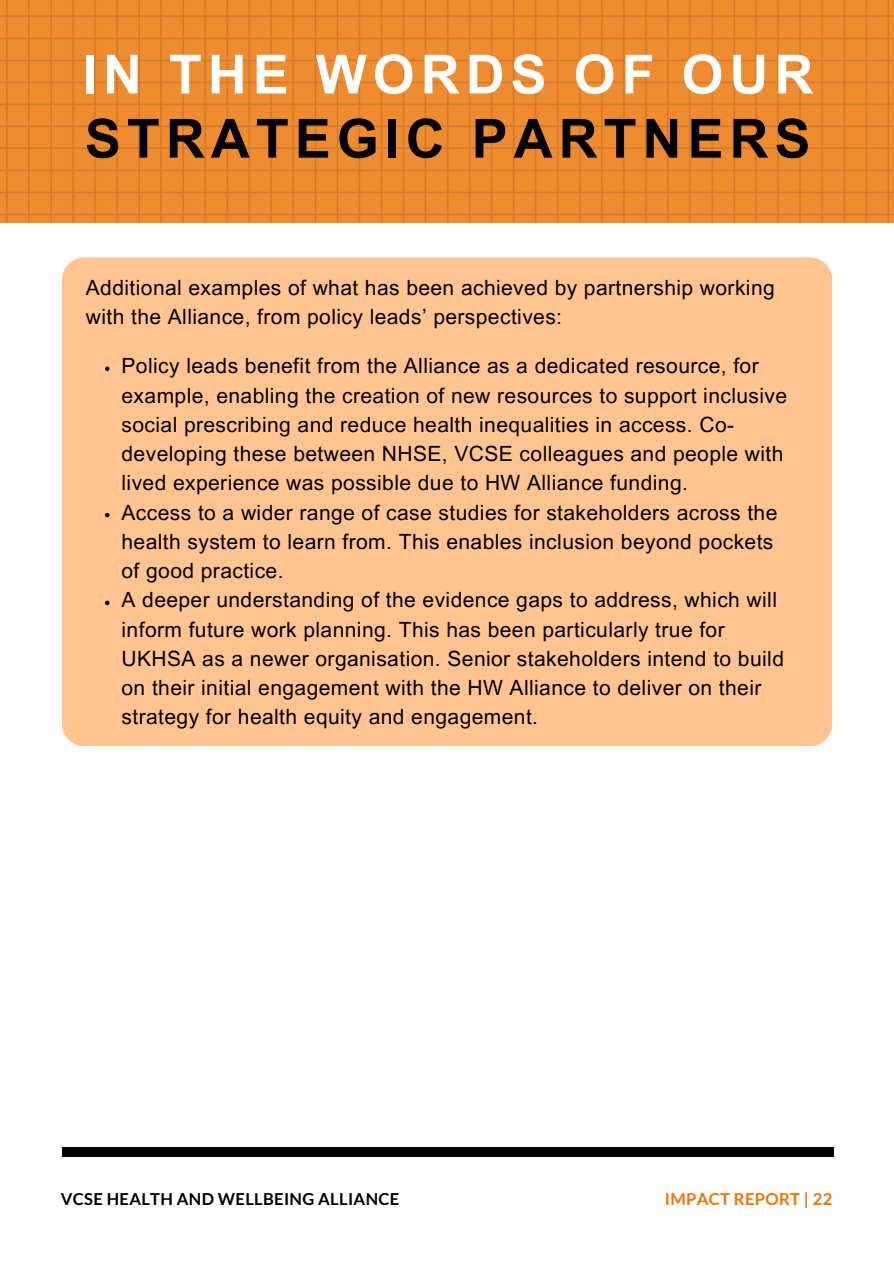
<style>
.page{position:relative;width:894px;height:1264px;background:#fff}
.page>*{position:absolute;margin:0;border:0;box-sizing:border-box;transform-origin:0 0}
.t1{font:700 54px/64.2px "Arial MT Pro";letter-spacing:.11em;color:#000}
.t2{font:21px/29.2px "Arial MT Pro";letter-spacing:.02em;color:#000}
.t3{font:700 16.5px "Lato";letter-spacing:.02em;color:#000}
.t4{font:700 16.5px "Lato";letter-spacing:.02em;color:#ee7506}
.s1{color:#fff}
</style>
<div class="page">
<div style="left:62px;top:1147px;width:771px;height:9px;background:#000"></div>
<img style="left:0;top:0;width:893px;height:222px">
<div style="left:62px;top:257px;width:769px;height:489px;background:#ffc48f;border-radius:22px"></div>
<svg style="left:105px;top:366px;width:4px;height:5px"></svg>
<svg style="left:105px;top:513px;width:4px;height:4px"></svg>
<svg style="left:105px;top:600px;width:4px;height:5px"></svg>
<p class="t1" style="left:82px;top:49px;width:732px"><span class="s1">IN THE WORDS OF OUR<br></span>STRATEGIC PARTNERS</p>
<h2 class="t2" style="left:86px;top:275px;width:690px">Additional examples of what has been achieved by partnership working with the Alliance, from policy leads’ perspectives:</h2>
<p class="t2" style="left:121px;top:354px;width:667px">Policy leads benefit from the Alliance as a dedicated resource, for example, enabling the creation of new resources to support inclusive social prescribing and reduce health inequalities in access. Co&shy;developing these between NHSE, VCSE colleagues and people with lived experience was possible due to HW Alliance funding.</p>
<p class="t2" style="left:121px;top:500px;width:657px">Access to a wider range of case studies for stakeholders across the health system to learn from. This enables inclusion beyond pockets of good practice.</p>
<p class="t2" style="left:121px;top:588px;width:663px">A deeper understanding of the evidence gaps to address, which will inform future work planning. This has been particularly true for UKHSA as a newer organisation. Senior stakeholders intend to build on their initial engagement with the HW Alliance to deliver on their strategy for health equity and engagement.</p>
<h1 class="t3" style="left:61px;top:1188px;width:340px">VCSE HEALTH AND WELLBEING ALLIANCE</h1>
<p class="t4" style="left:664px;top:1188px;width:169px">IMPACT REPORT | 22</p>
</div>
